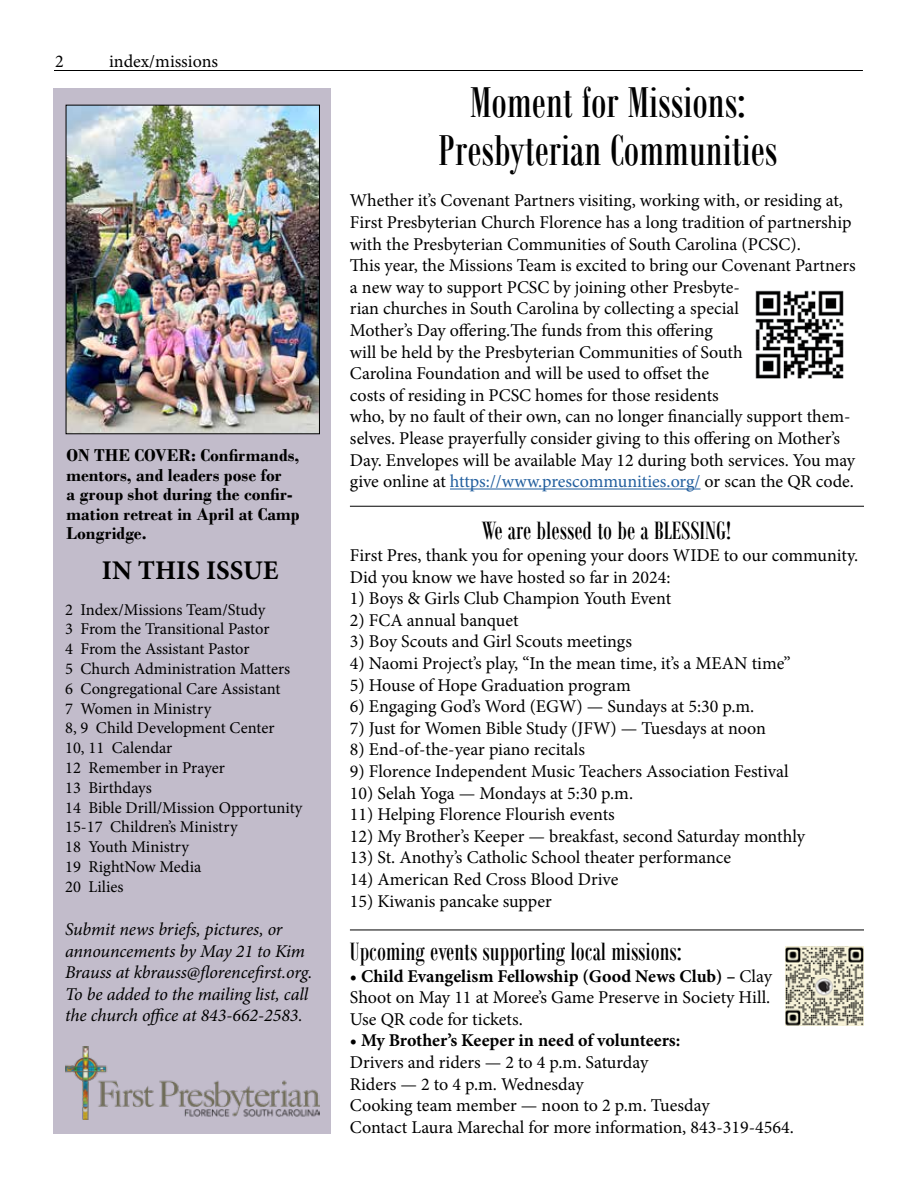
<style>
.page{position:relative;width:918px;height:1188px;background:#fff}
.page>*{position:absolute;margin:0;border:0;box-sizing:border-box;transform-origin:0 0}
.t1{font:46.5px/48px "Bodoni MT Condensed";color:#000;text-align:center}
.t2{font:27px "Bodoni MT Condensed";color:#000}
.t3{font:700 27px "Minion Pro";color:#000}
.t4{font:18px/21.6px "Minion Pro";color:#000}
.t5{font:italic 18px/21.6px "Minion Pro";letter-spacing:-.01em;color:#000}
.t6{font:700 18px/19.5px "Bodoni";color:#000}
.t7{font:700 18px "Minion Pro";letter-spacing:-.005em;color:#000}
.t8{font:16.5px/19.8px "Minion Pro";color:#000}
.s1{color:#215e9e}
.s2{font-weight:700}
</style>
<div class="page">
<hr style="left:54px;top:70px;width:809px;height:1px;background:#000">
<div style="left:54px;top:89px;width:277px;height:1045px;background:#c2bccb"></div>
<img style="left:68px;top:107px;width:250px;height:325px">
<div style="left:66px;top:105px;width:254px;height:329px;border:1px solid #000"></div>
<img style="left:65px;top:1046px;width:255px;height:73px">
<hr style="left:450px;top:489px;width:251px;height:1px;background:#215e9e">
<img style="left:785px;top:947px;width:79px;height:79px">
<img style="left:755px;top:290px;width:89px;height:89px">
<hr style="left:350px;top:506px;width:514px;height:1px;background:#000">
<hr style="left:350px;top:930px;width:514px;height:1px;background:#000">
<p class="t4" style="left:55px;top:51px;width:10px">2</p>
<p class="t4" style="left:109px;top:51px;width:110px">index/missions</p>
<p class="t6" style="left:66px;top:446px;width:235px">ON THE COVER: Confirmands, mentors, and leaders pose for<br>a group shot during the confir&shy;mation retreat in April at Camp<br>Longridge.</p>
<h2 class="t3" style="left:102px;top:551px;width:178px">IN THIS ISSUE</h2>
<p class="t8" style="left:65px;top:600px;width:239px">2 Index/Missions Team/Study<br>3 From the Transitional Pastor<br>4 From the Assistant Pastor<br>5 Church Administration Matters<br>6 Congregational Care Assistant<br>7 Women in Ministry<br>8, 9 Child Development Center<br>10, 11 Calendar<br>12 Remember in Prayer<br>13 Birthdays<br>14 Bible Drill/Mission Opportunity<br>15-17 Children’s Ministry<br>18 Youth Ministry<br>19 RightNow Media<br>20 Lilies</p>
<p class="t5" style="left:65px;top:918px;width:249px">Submit news briefs, pictures, or announcements by May 21 to Kim Brauss at kbrauss@florencefirst.org.<br>To be added to the mailing list, call the church office at 843-662-2583.</p>
<h1 class="t1" style="left:439px;top:78px;width:340px">Moment for Missions:<br>Presbyterian Communities</h1>
<p class="t4" style="left:350px;top:190px;width:507px">Whether it’s Covenant Partners visiting, working with, or residing at, First Presbyterian Church Florence has a long tradition of partnership with the Presbyterian Communities of South Carolina (PCSC).<br>This year, the Missions Team is excited to bring our Covenant Partners a new way to support PCSC by joining other Presbyte-<br>rian churches in South Carolina by collecting a special<br>Mother’s Day offering.The funds from this offering<br>will be held by the Presbyterian Communities of South<br>Carolina Foundation and will be used to offset the<br>costs of residing in PCSC homes for those residents<br>who, by no fault of their own, can no longer financially support them&shy;selves. Please prayerfully consider giving to this offering on Mother’s Day. Envelopes will be available May 12 during both services. You may give online at <span class="s1">https://www.prescommunities.org/</span> or scan the QR code.</p>
<h2 class="t2" style="left:482px;top:515px;width:251px">We are blessed to be a BLESSING!</h2>
<p class="t4" style="left:350px;top:544px;width:510px">First Pres, thank you for opening your doors WIDE to our community.<br>Did you know we have hosted so far in 2024:</p>
<p class="t4" style="left:350px;top:588px;width:323px">1) Boys &amp; Girls Club Champion Youth Event</p>
<p class="t4" style="left:350px;top:609px;width:170px">2) FCA annual banquet</p>
<p class="t4" style="left:350px;top:631px;width:284px">3) Boy Scouts and Girl Scouts meetings</p>
<p class="t4" style="left:350px;top:652px;width:442px">4) Naomi Project’s play, “In the mean time, it’s a MEAN time”</p>
<p class="t4" style="left:350px;top:674px;width:282px">5) House of Hope Graduation program</p>
<p class="t4" style="left:350px;top:696px;width:406px">6) Engaging God’s Word (EGW) — Sundays at 5:30 p.m.</p>
<p class="t4" style="left:350px;top:717px;width:418px">7) Just for Women Bible Study (JFW) — Tuesdays at noon</p>
<p class="t4" style="left:350px;top:739px;width:237px">8) End-of-the-year piano recitals</p>
<p class="t4" style="left:350px;top:760px;width:440px">9) Florence Independent Music Teachers Association Festival</p>
<p class="t4" style="left:350px;top:782px;width:285px">10) Selah Yoga — Mondays at 5:30 p.m.</p>
<p class="t4" style="left:350px;top:804px;width:266px">11) Helping Florence Flourish events</p>
<p class="t4" style="left:350px;top:825px;width:457px">12) My Brother’s Keeper — breakfast, second Saturday monthly</p>
<p class="t4" style="left:350px;top:847px;width:383px">13) St. Anothy’s Catholic School theater performance</p>
<p class="t4" style="left:350px;top:868px;width:270px">14) American Red Cross Blood Drive</p>
<p class="t4" style="left:350px;top:890px;width:203px">15) Kiwanis pancake supper</p>
<h2 class="t2" style="left:350px;top:935px;width:334px">Upcoming events supporting local missions:</h2>
<p class="t4" style="left:350px;top:965px;width:424px;text-align:justify"><span class="s2">• Child Evangelism Fellowship (Good News Club) –</span> Clay Shoot on May 11 at Moree’s Game Preserve in Society Hill.<br>Use QR code for tickets.</p>
<p class="t7" style="left:350px;top:1028px;width:332px">• My Brother’s Keeper in need of volunteers:</p>
<p class="t4" style="left:350px;top:1051px;width:445px">Drivers and riders — 2 to 4 p.m. Saturday<br>Riders — 2 to 4 p.m. Wednesday<br>Cooking team member — noon to 2 p.m. Tuesday<br>Contact Laura Marechal for more information, 843-319-4564.</p>
</div>
